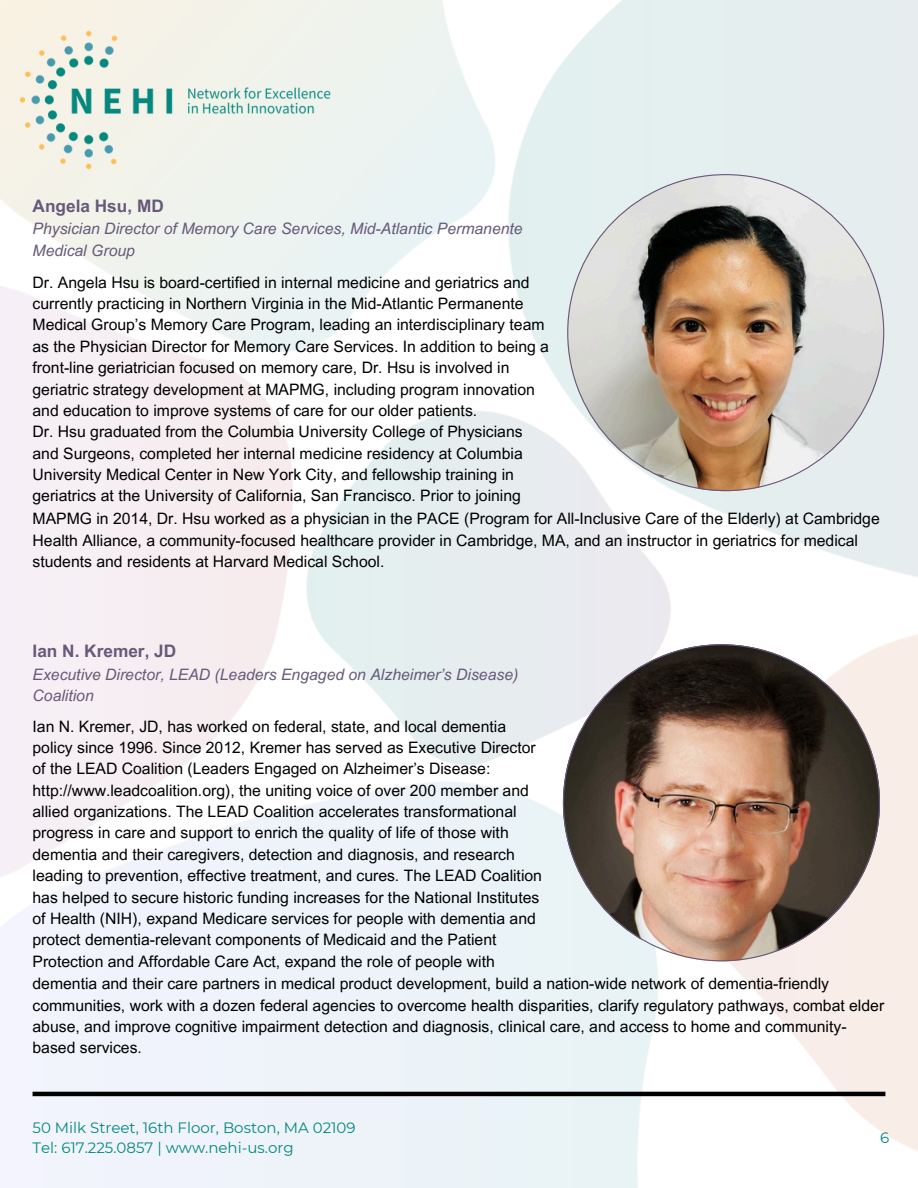
<style>
.page{position:relative;width:918px;height:1188px;background:#fff}
.page>*{position:absolute;margin:0;border:0;box-sizing:border-box;transform-origin:0 0}
.t1{font:700 17.25px "Arial MT Pro";color:#67597a}
.t2{font:15.75px/21.3px "Arial MT Pro";color:#000}
.t3{font:italic 15.75px/21.3px "Arial MT Pro";color:#67597a}
.t4{font:15px/20.2px "Montserrat";color:#05887f}
</style>
<div class="page">
<img style="left:0;top:0;width:353px;height:199px">
<img style="left:567px;top:174px;width:317px;height:317px">
<hr style="left:33px;top:1092px;width:852px;height:4px;background:#000">
<svg style="left:563px;top:644px;width:317px;height:317px;background:#937d71"></svg>
<h1 class="t1" style="left:33px;top:199px;width:133px">Angela Hsu, MD</h1>
<h1 class="t3" style="left:33px;top:220px;width:492px">Physician Director of Memory Care Services, Mid-Atlantic Permanente<br>Medical Group</h1>
<h1 class="t2" style="left:33px;top:273px;width:518px">Dr. Angela Hsu is board-certified in internal medicine and geriatrics and currently practicing in Northern Virginia in the Mid-Atlantic Permanente Medical Group’s Memory Care Program, leading an interdisciplinary team as the Physician Director for Memory Care Services. In addition to being a front-line geriatrician focused on memory care, Dr. Hsu is involved in geriatric strategy development at MAPMG, including program innovation and education to improve systems of care for our older patients.<br>Dr. Hsu graduated from the Columbia University College of Physicians and Surgeons, completed her internal medicine residency at Columbia University Medical Center in New York City, and fellowship training in geriatrics at the University of California, San Francisco. Prior to joining</h1>
<h1 class="t2" style="left:33px;top:510px;width:849px">MAPMG in 2014, Dr. Hsu worked as a physician in the PACE (Program for All-Inclusive Care of the Elderly) at Cambridge<br>Health Alliance, a community-focused healthcare provider in Cambridge, MA, and an instructor in geriatrics for medical students and residents at Harvard Medical School.</h1>
<h1 class="t1" style="left:33px;top:645px;width:145px">Ian N. Kremer, JD</h1>
<h1 class="t3" style="left:33px;top:665px;width:487px">Executive Director, LEAD (Leaders Engaged on Alzheimer’s Disease)<br>Coalition</h1>
<h1 class="t2" style="left:33px;top:717px;width:511px">Ian N. Kremer, JD, has worked on federal, state, and local dementia policy since 1996. Since 2012, Kremer has served as Executive Director of the LEAD Coalition (Leaders Engaged on Alzheimer’s Disease: http://www.leadcoalition.org), the uniting voice of over 200 member and allied organizations. The LEAD Coalition accelerates transformational progress in care and support to enrich the quality of life of those with dementia and their caregivers, detection and diagnosis, and research leading to prevention, effective treatment, and cures. The LEAD Coalition has helped to secure historic funding increases for the National Institutes of Health (NIH), expand Medicare services for people with dementia and protect dementia-relevant components of Medicaid and the Patient Protection and Affordable Care Act, expand the role of people with</h1>
<h1 class="t2" style="left:33px;top:975px;width:853px">dementia and their care partners in medical product development, build a nation-wide network of dementia-friendly communities, work with a dozen federal agencies to overcome health disparities, clarify regulatory pathways, combat elder abuse, and improve cognitive impairment detection and diagnosis, clinical care, and access to home and community&shy;based services.</h1>
<p class="t4" style="left:33px;top:1118px;width:325px">50 Milk Street, 16th Floor, Boston, MA 02109<br>Tel: 617.225.0857 | www.nehi-us.org</p>
<h1 class="t4" style="left:880px;top:1128px;width:11px">6</h1>
</div>
